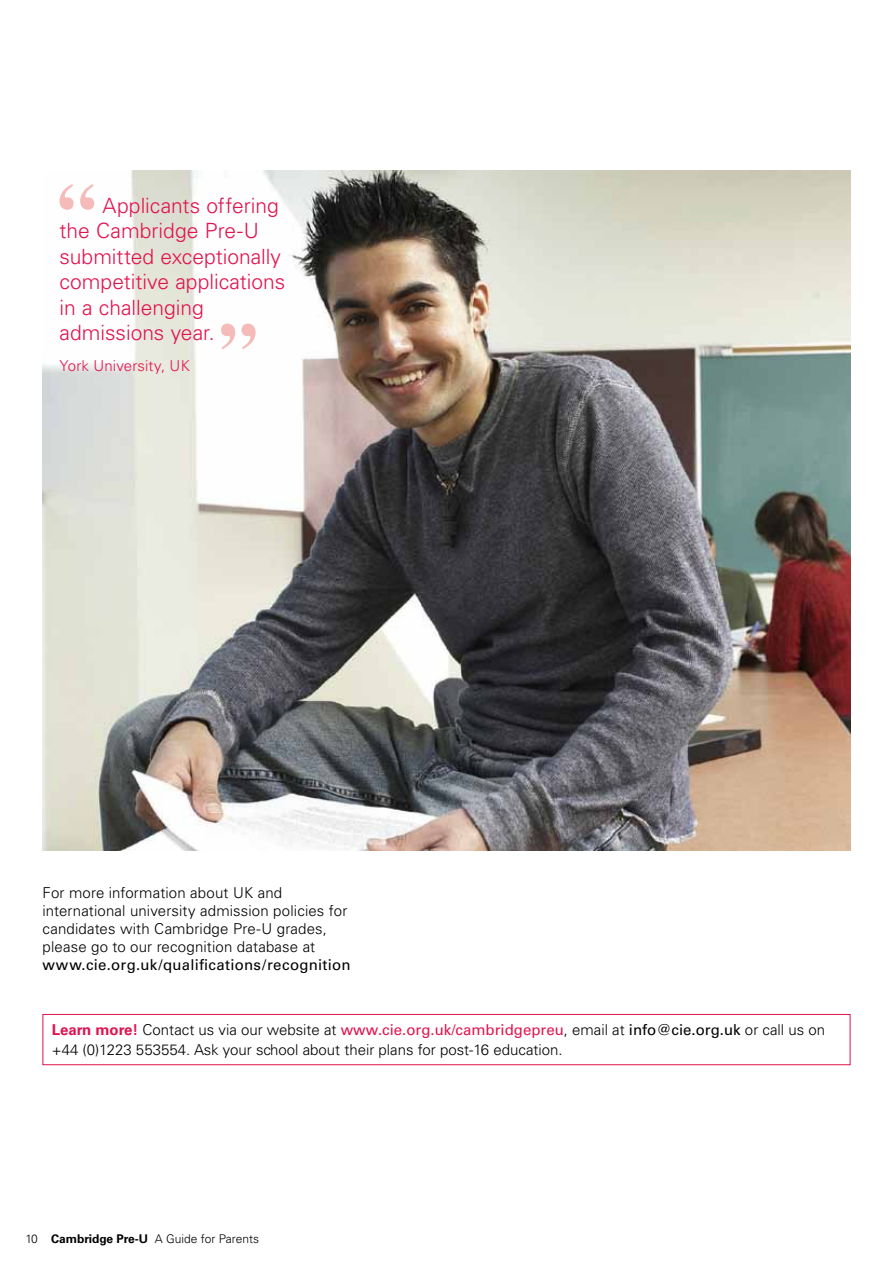
<style>
.page{position:relative;width:893px;height:1263px;background:#fff}
.page>*{position:absolute;margin:0;border:0;box-sizing:border-box;transform-origin:0 0}
.t1{font:300 21px/25.5px "Univers";color:#e1134f}
.t2{font:300 15px/18px "Univers";letter-spacing:.005em;color:#000}
.t3{font:15px "Univers";letter-spacing:.015em;color:#000}
.t4{font:300 15px "Univers";letter-spacing:.01em;color:#e1134f}
.t5{font:300 12px "Univers";color:#000}
.s1{font-weight:700;color:#e1134f}
.s2{font-weight:400;color:#e1134f}
.s3{font-weight:400}
.s4{font-weight:700}
</style>
<div class="page">
<img style="left:43px;top:170px;width:807px;height:680px">
<div style="left:43px;top:1014px;width:807px;height:51px;border:1px solid #e1134f"></div>
<svg style="left:60px;top:184px;width:34px;height:26px"></svg>
<svg style="left:221px;top:324px;width:35px;height:25px"></svg>
<h1 class="t1" style="left:60px;top:193px;width:227px;text-indent:43px">Applicants offering the Cambridge Pre-U submitted exceptionally competitive applications in a challenging admissions year.</h1>
<p class="t4" style="left:60px;top:357px;width:132px">York University, UK</p>
<p class="t2" style="left:43px;top:883px;width:306px">For more information about UK and international university admission policies for candidates with Cambridge Pre-U grades, please go to our recognition database at</p>
<p class="t3" style="left:43px;top:956px;width:310px">www.cie.org.uk/qualifications/recognition</p>
<p class="t2" style="left:52px;top:1020px;width:775px;line-height:19.5px"><span class="s1">Learn more!</span> Contact us via our website at <span class="s2">www.cie.org.uk/cambridgepreu</span>, email at <span class="s3">info@cie.org.uk</span> or call us on +44 (0)1223 553554. Ask your school about their plans for post-16 education.</p>
<p class="t5" style="left:26px;top:1231px;width:235px">10 <span class="s4">Cambridge Pre-U</span> A Guide for Parents</p>
</div>
